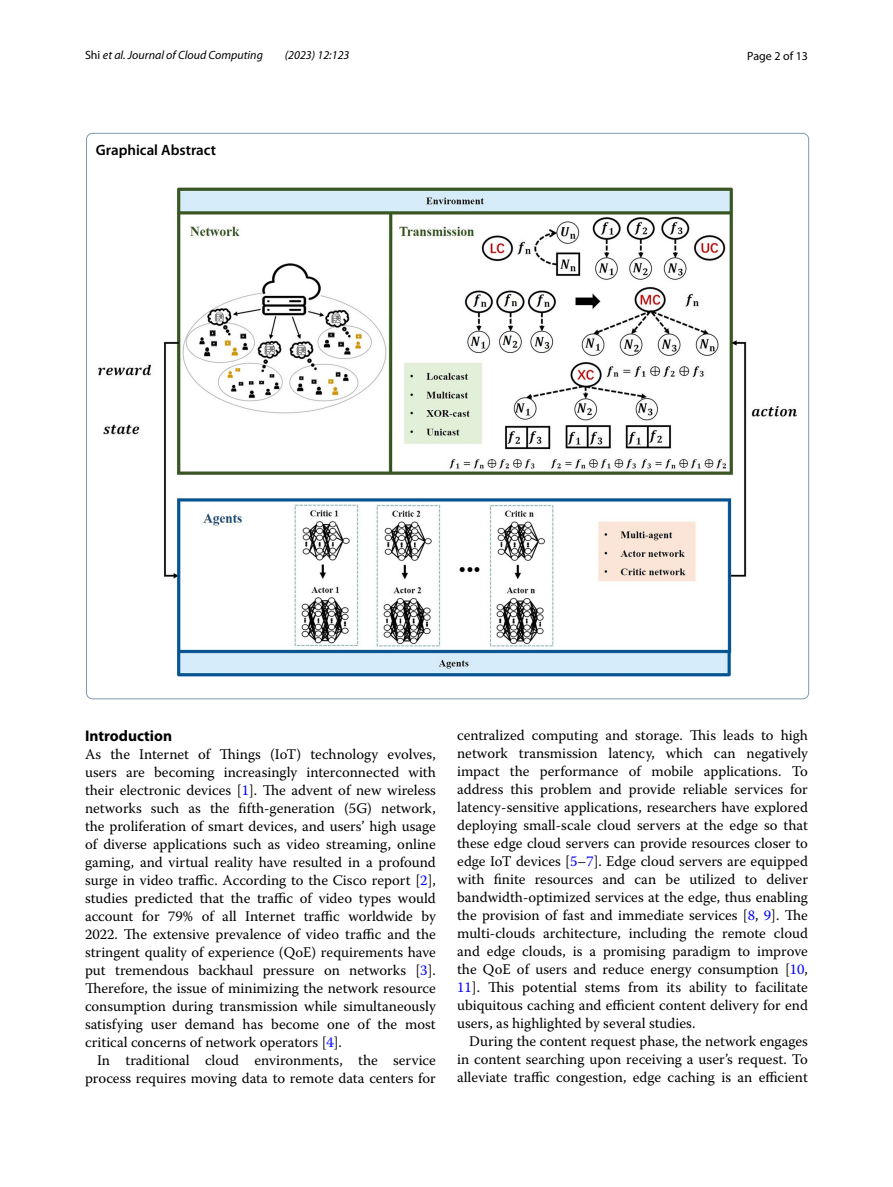
<style>
.page{position:relative;width:893px;height:1187px;background:#fff}
.page>*{position:absolute;margin:0;border:0;box-sizing:border-box;transform-origin:0 0}
.t1{font:700 15.45px "Myriad Pro";color:#000}
.t2{font:600 15px "Myriad Pro";color:#000}
.t3{font:14.7px/18px "Warnock Pro";color:#000;text-align:justify}
.t4{font:italic 12px "Myriad Pro";color:#000}
.t5{font:12px "Myriad Pro";color:#000}
.s1{font-style:normal}
.s2{color:#00f}
</style>
<div class="page">
<img style="left:97px;top:188px;width:700px;height:489px">
<p class="t4" style="left:85px;top:48px;width:179px"><span class="s1">Shi</span> et al. Journal of Cloud Computing</p>
<p class="t4" style="left:285px;top:48px;width:66px">(2023) 12:123</p>
<p class="t5" style="left:747px;top:48px;width:62px">Page 2 of 13</p>
<p class="t2" style="left:96px;top:141px;width:122px">Graphical Abstract</p>
<p class="t1" style="left:85px;top:725px;width:89px">Introduction</p>
<p class="t3" style="left:85px;top:744px;width:352px">As the Internet of Things (IoT) technology evolves, users are becoming increasingly interconnected with their electronic devices [<span class="s2">1</span>]. The advent of new wireless networks such as the fifth-generation (5G) network, the proliferation of smart devices, and users’ high usage of diverse applications such as video streaming, online gaming, and virtual reality have resulted in a profound surge in video traffic. According to the Cisco report [<span class="s2">2</span>], studies predicted that the traffic of video types would account for 79% of all Internet traffic worldwide by 2022. The extensive prevalence of video traffic and the stringent quality of experience (QoE) requirements have put tremendous backhaul pressure on networks [<span class="s2">3</span>].<br>Therefore, the issue of minimizing the network resource consumption during transmission while simultaneously satisfying user demand has become one of the most critical concerns of network operators [<span class="s2">4</span>].</p>
<p class="t3" style="left:85px;top:1050px;width:352px;text-align:right">In traditional cloud environments, the service process requires moving data to remote data centers for</p>
<p class="t3" style="left:457px;top:725px;width:352px">centralized computing and storage. This leads to high network transmission latency, which can negatively impact the performance of mobile applications. To address this problem and provide reliable services for latency-sensitive applications, researchers have explored deploying small-scale cloud servers at the edge so that these edge cloud servers can provide resources closer to edge IoT devices [<span class="s2">5</span>–<span class="s2">7</span>]. Edge cloud servers are equipped with finite resources and can be utilized to deliver bandwidth-optimized services at the edge, thus enabling the provision of fast and immediate services [<span class="s2">8</span>, <span class="s2">9</span>]. The multi-clouds architecture, including the remote cloud and edge clouds, is a promising paradigm to improve the QoE of users and reduce energy consumption [<span class="s2">10</span>, <span class="s2">11</span>]. This potential stems from its ability to facilitate ubiquitous caching and efficient content delivery for end users, as highlighted by several studies.</p>
<p class="t3" style="left:457px;top:1031px;width:352px;text-indent:12px">During the content request phase, the network engages in content searching upon receiving a user’s request. To alleviate traffic congestion, edge caching is an efficient</p>
</div>
